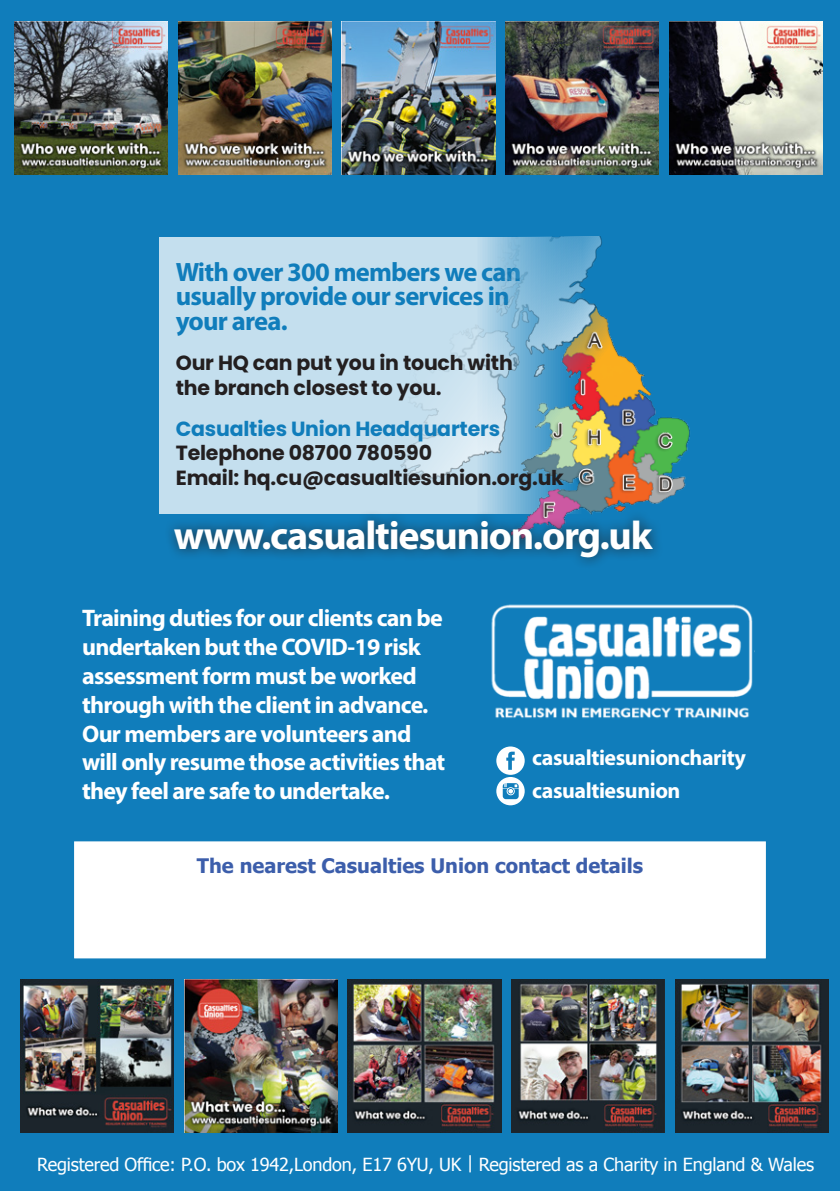
<style>
.page{position:relative;width:840px;height:1191px;background:#fff}
.page>*{position:absolute;margin:0;border:0;box-sizing:border-box;transform-origin:0 0}
.Paragraph_Style_6{font:700 40px "Myriad Pro";letter-spacing:-.03em;color:#fff}
.Paragraph_Style_6-2{font:700 26.6px/24.6px "Myriad Pro";letter-spacing:-.03em;color:#107dbb}
.Paragraph_Style_6-3{font:700 24px/28.8px "Myriad Pro";letter-spacing:-.03em;color:#fff}
.t1{font:700 22px "Myriad Pro";letter-spacing:-.02em;color:#fff}
.t2{font:700 20.4px/24.6px "Poppins";letter-spacing:-.01em;color:#231f20}
.t3{font:700 20.4px "Poppins";letter-spacing:-.01em;color:#107dbb}
.t4{font:700 20px "Tahoma";color:#3c5eab}
.t5{font:18px "Tahoma";letter-spacing:-.01em;color:#fff}
</style>
<div class="page">
<div style="left:0;top:0;width:839px;height:1191px;background:#107dbb"></div>
<div style="left:72px;top:839px;width:695px;height:121px;background:#fff;border:2px solid #107dbb"></div>
<img style="left:20px;top:979px;width:153px;height:153px">
<img style="left:184px;top:979px;width:153px;height:153px">
<img style="left:348px;top:979px;width:153px;height:153px">
<img style="left:511px;top:979px;width:153px;height:153px">
<img style="left:675px;top:979px;width:153px;height:153px">
<div style="left:159px;top:237px;width:423px;height:276px;background:#c4dfee"></div>
<img style="left:482px;top:237px;width:120px;height:8px">
<img style="left:398px;top:245px;width:292px;height:264px">
<img style="left:14px;top:22px;width:153px;height:153px">
<img style="left:178px;top:22px;width:153px;height:153px">
<img style="left:341px;top:22px;width:153px;height:153px">
<img style="left:505px;top:22px;width:153px;height:153px">
<img style="left:669px;top:22px;width:153px;height:153px">
<div style="left:164px;top:509px;width:499px;height:60px;background:#231f20;opacity:.75"></div>
<img style="left:491px;top:604px;width:262px;height:114px">
<svg style="left:496px;top:746px;width:28px;height:59px"></svg>
<p class="Paragraph_Style_6-2" style="left:176px;top:258px;width:347px">With over 300 members we can usually provide our services in your area.</p>
<p class="t2" style="left:176px;top:351px;width:338px">Our HQ can put you in touch with the branch closest to you.</p>
<p class="t3" style="left:176px;top:417px;width:325px">Casualties Union Headquarters</p>
<p class="t2" style="left:176px;top:441px;width:257px">Telephone 08700 780590</p>
<p class="t2" style="left:176px;top:465px;width:389px">Email: hq.cu@casualtiesunion.org.uk</p>
<p class="Paragraph_Style_6" style="left:174px;top:510px;width:480px">www.casualtiesunion.org.uk</p>
<p class="Paragraph_Style_6-3" style="left:82px;top:603px;width:364px">Training duties for our clients can be undertaken but the COVID-19 risk assessment form must be worked through with the client in advance.<br>Our members are volunteers and will only resume those activities that they feel are safe to undertake.</p>
<p class="t1" style="left:532px;top:743px;width:215px">casualtiesunioncharity</p>
<p class="t1" style="left:532px;top:776px;width:150px">casualtiesunion</p>
<p class="t4" style="left:197px;top:852px;width:447px">The nearest Casualties Union contact details</p>
<p class="t5" style="left:37px;top:1152px;width:778px">Registered Office: P.O. box 1942,London, E17 6YU, UK | Registered as a Charity in England &amp; Wales</p>
</div>
